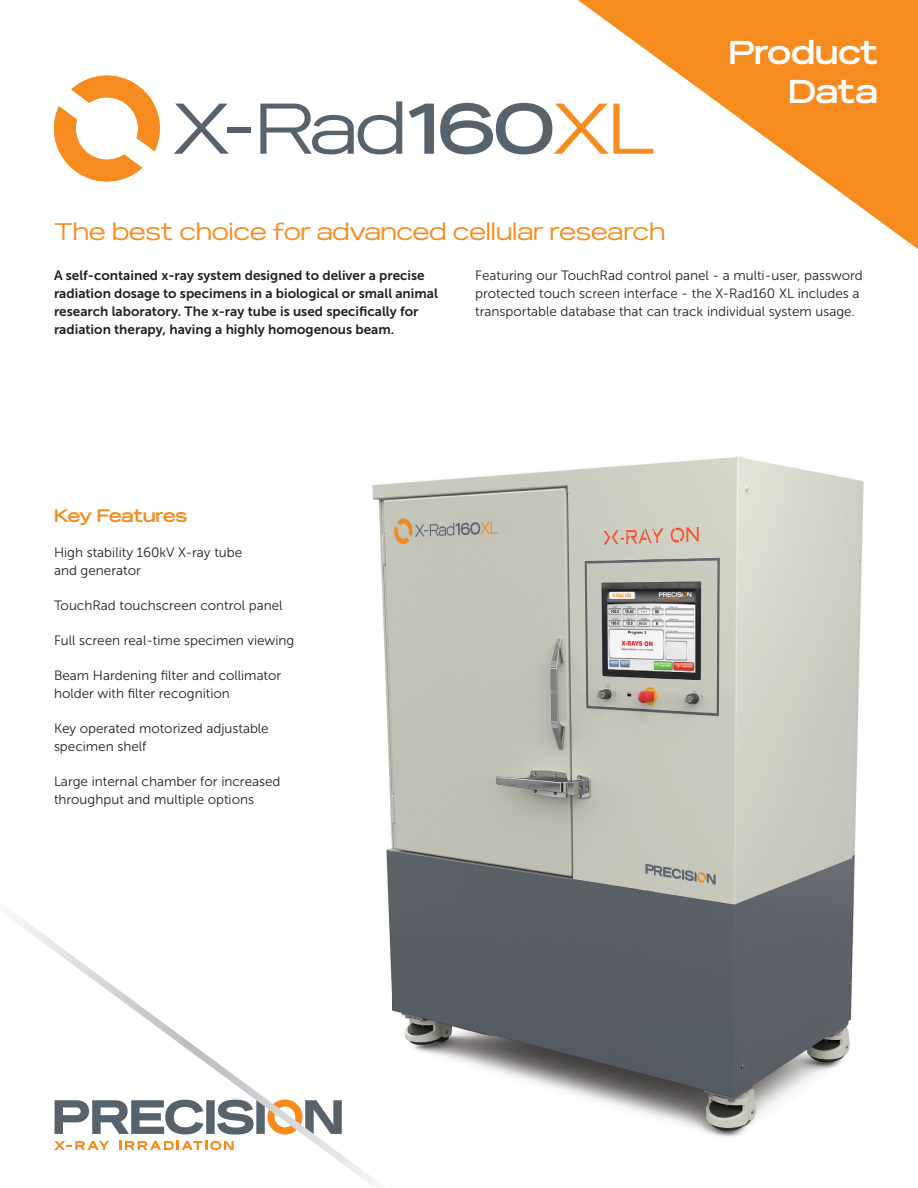
<style>
.page{position:relative;width:918px;height:1188px;background:#fff}
.page>*{position:absolute;margin:0;border:0;box-sizing:border-box;transform-origin:0 0}
.t1{font:700 33px/39px "Reservation Wide";color:#fff;text-align:right}
.t2{font:24px "Reservation Wide";color:#f68c1f}
.t3{font:700 18px "Reservation Wide";letter-spacing:-.03em;color:#f68c1f}
.t4{font:13.5px/18px "Museo Sans 300";color:#231f20}
.t5{font:13.5px/18px "Museo Sans 700";color:#231f20}
</style>
<div class="page">
<img style="left:372px;top:456px;width:492px;height:681px">
<img style="left:12px;top:902px;width:375px;height:286px">
<svg style="left:55px;top:1099px;width:287px;height:36px"></svg>
<svg style="left:54px;top:1141px;width:55px;height:9px"></svg>
<svg style="left:119px;top:1141px;width:115px;height:9px"></svg>
<svg style="left:409px;top:104px;width:25px;height:50px"></svg>
<svg style="left:440px;top:103px;width:120px;height:51px"></svg>
<svg style="left:260px;top:101px;width:142px;height:53px"></svg>
<svg style="left:174px;top:104px;width:55px;height:50px"></svg>
<div style="left:227px;top:128px;width:24px;height:5px;background:#56626c"></div>
<svg style="left:54px;top:76px;width:106px;height:105px"></svg>
<svg style="left:560px;top:0;width:358px;height:249px"></svg>
<h1 class="t1" style="left:728px;top:33px;width:151px">Product<br>Data</h1>
<h2 class="t2" style="left:54px;top:218px;width:613px">The best choice for advanced cellular research</h2>
<p class="t5" style="left:54px;top:266px;width:385px">A self-contained x-ray system designed to deliver a precise radiation dosage to specimens in a biological or small animal research laboratory. The x-ray tube is used specifically for radiation therapy, having a highly homogenous beam.</p>
<p class="t4" style="left:475px;top:267px;width:389px">Featuring our TouchRad control panel - a multi-user, password protected touch screen interface - the X-Rad160 XL includes a transportable database that can track individual system usage.</p>
<h3 class="t3" style="left:54px;top:504px;width:135px">Key Features</h3>
<p class="t4" style="left:54px;top:543px;width:190px">High stability 160kV X-ray tube and generator</p>
<p class="t4" style="left:54px;top:596px;width:230px">TouchRad touchscreen control panel</p>
<p class="t4" style="left:54px;top:631px;width:242px">Full screen real-time specimen viewing</p>
<p class="t4" style="left:54px;top:666px;width:229px">Beam Hardening filter and collimator holder with filter recognition</p>
<p class="t4" style="left:54px;top:719px;width:216px">Key operated motorized adjustable specimen shelf</p>
<p class="t4" style="left:54px;top:772px;width:228px">Large internal chamber for increased throughput and multiple options</p>
</div>
